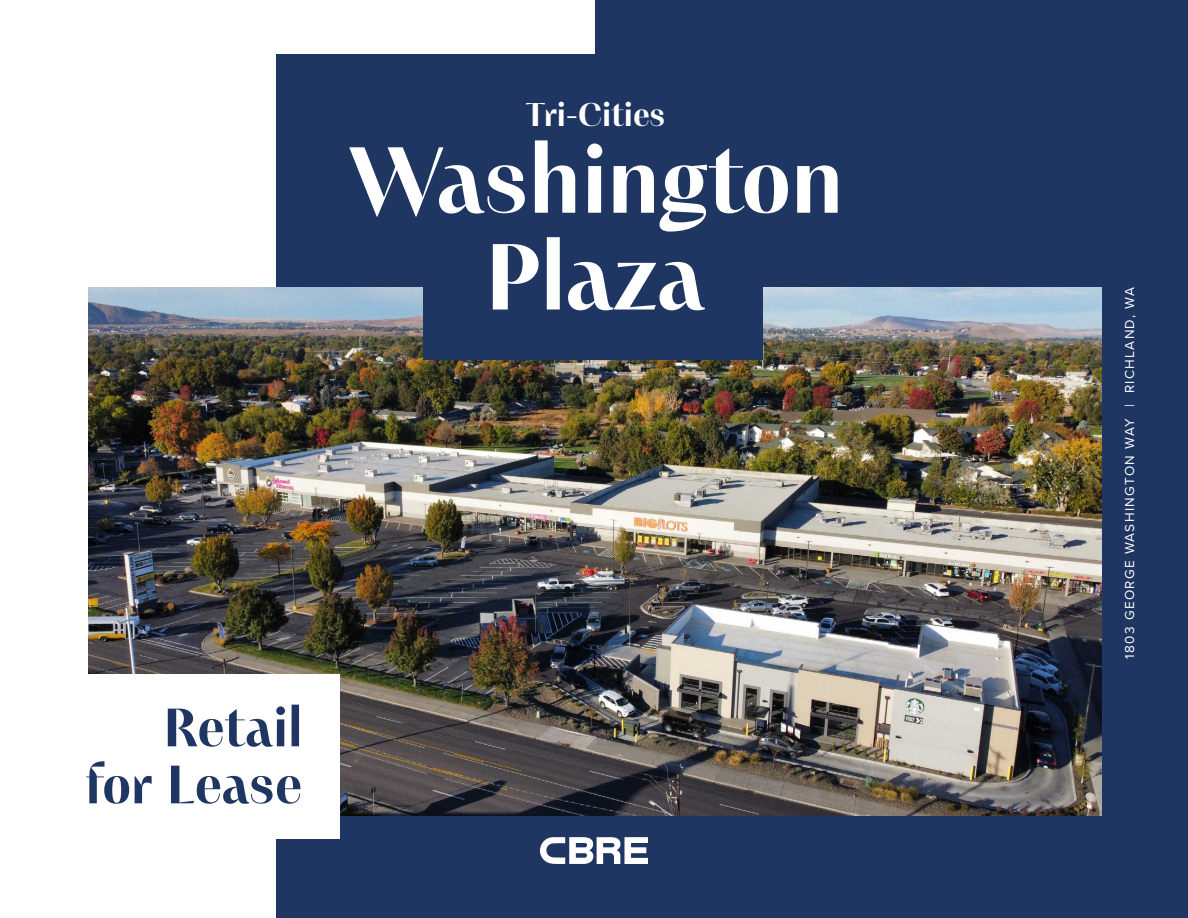
<style>
.page{position:relative;width:1188px;height:918px;background:#fff}
.page>*{position:absolute;margin:0;border:0;box-sizing:border-box;transform-origin:0 0}
.t1{font:700 93.75px/96.8px "PF Marlet Display";color:#fff;text-align:center}
.t2{font:700 54px/57px "PF Marlet Display";color:#203662;text-align:right}
.t3{font:700 33px "PF Marlet Display";color:#fff}
.t4{font:13.5px "Proxima Nova";letter-spacing:.1em;color:#fff}
</style>
<div class="page">
<div style="left:596px;top:0;width:592px;height:918px;background:#203662"></div>
<div style="left:276px;top:54px;width:636px;height:864px;background:#203662"></div>
<img style="left:89px;top:287px;width:1012px;height:528px">
<div style="left:423px;top:186px;width:340px;height:174px;background:#203662"></div>
<svg style="left:540px;top:837px;width:108px;height:27px"></svg>
<div style="left:67px;top:674px;width:272px;height:164px;background:#fff"></div>
<h3 class="t3" style="left:526px;top:93px;width:141px">Tri-Cities</h3>
<h1 class="t1" style="left:348px;top:135px;width:496px">Washington<br>Plaza</h1>
<h2 class="t2" style="left:85px;top:701px;width:218px">Retail for Lease</h2>
<p class="t4" style="left:1119px;top:659px;width:373px;rotate:-90deg">1803 GEORGE WASHINGTON WAY | RICHLAND, WA</p>
</div>
